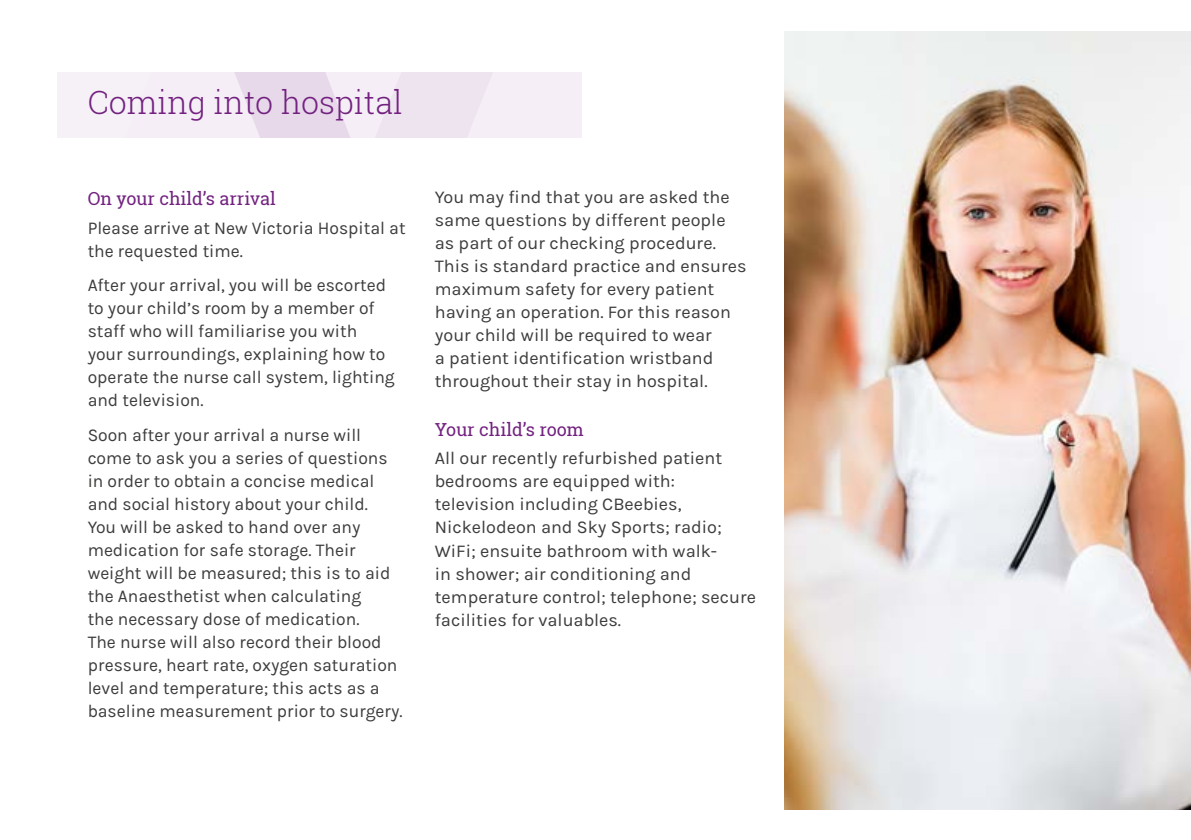
<style>
.page{position:relative;width:1191px;height:840px;background:#fff}
.page>*{position:absolute;margin:0;border:0;box-sizing:border-box;transform-origin:0 0}
.t1{font:300 32px "Roboto Slab";color:#732280}
.t2{font:18px/23px "Karla";color:#3c3c3b}
.t3{font:18px "Roboto Slab";color:#732280}
</style>
<div class="page">
<svg style="left:57px;top:72px;width:524px;height:65px"></svg>
<img style="left:784px;top:31px;width:407px;height:778px">
<h1 class="t1" style="left:88px;top:80px;width:316px">Coming into hospital</h1>
<p class="t3" style="left:88px;top:186px;width:189px">On your child’s arrival</p>
<p class="t2" style="left:88px;top:216px;width:319px">Please arrive at New Victoria Hospital at the requested time.</p>
<p class="t2" style="left:88px;top:274px;width:308px">After your arrival, you will be escorted to your child’s room by a member of staff who will familiarise you with your surroundings, explaining how to operate the nurse call system, lighting and television.</p>
<p class="t2" style="left:88px;top:423px;width:316px">Soon after your arrival a nurse will come to ask you a series of questions in order to obtain a concise medical and social history about your child.<br>You will be asked to hand over any medication for safe storage. Their weight will be measured; this is to aid the Anaesthetist when calculating<br>the necessary dose of medication.<br>The nurse will also record their blood pressure, heart rate, oxygen saturation level and temperature; this acts as a baseline measurement prior to surgery.</p>
<p class="t2" style="left:435px;top:185px;width:313px">You may find that you are asked the same questions by different people as part of our checking procedure.<br>This is standard practice and ensures maximum safety for every patient having an operation. For this reason your child will be required to wear<br>a patient identification wristband throughout their stay in hospital.</p>
<p class="t3" style="left:435px;top:416px;width:151px">Your child’s room</p>
<p class="t2" style="left:435px;top:447px;width:323px">All our recently refurbished patient bedrooms are equipped with: television including CBeebies, Nickelodeon and Sky Sports; radio; WiFi; ensuite bathroom with walk-<br>in shower; air conditioning and temperature control; telephone; secure facilities for valuables.</p>
</div>
